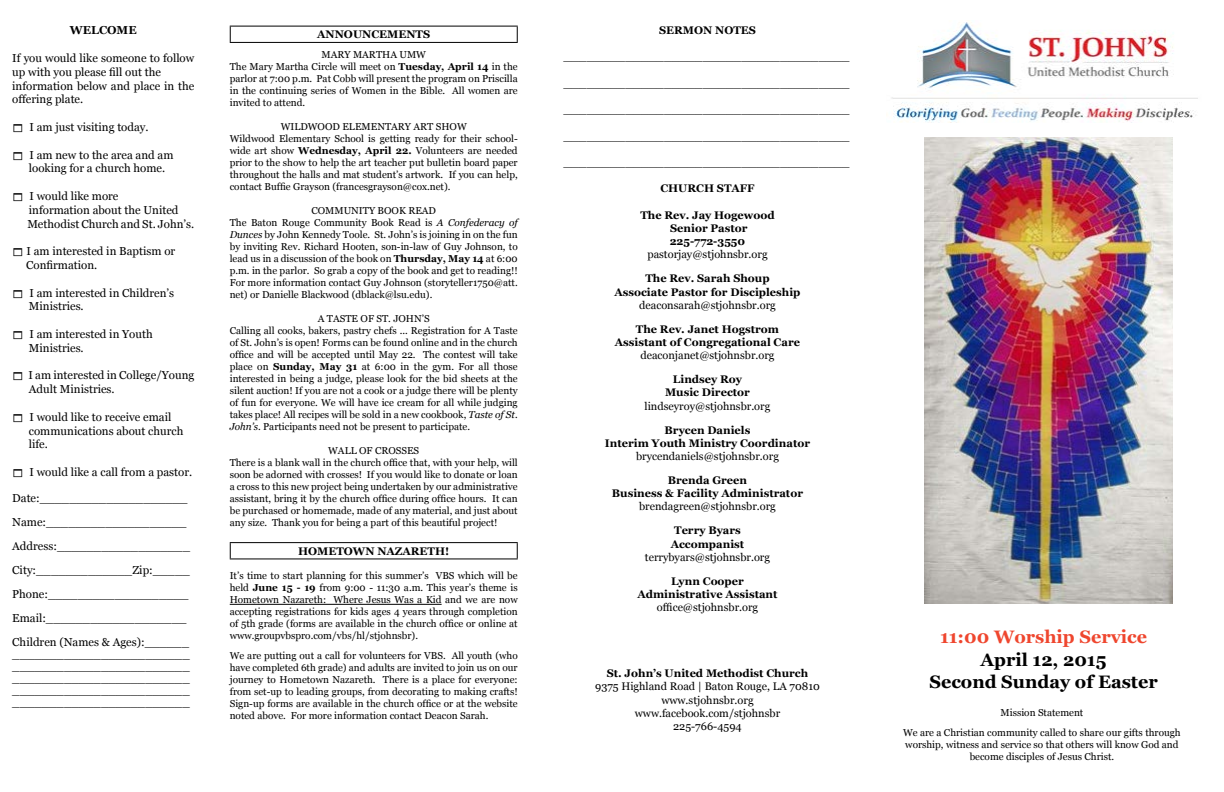
<style>
.page{position:relative;width:1224px;height:792px;background:#fff}
.page>*{position:absolute;margin:0;border:0;box-sizing:border-box;transform-origin:0 0}
.t1{font:700 18px/22.8px "Georgia";color:#000;text-align:center}
.t2{font:700 18px "Georgia";color:#ef462e}
.t3{font:11.5px/13.8px "Georgia";color:#000}
.t4{font:700 11.5px "Georgia";color:#000}
.t5{font:700 11px/13.2px "Georgia";color:#000;text-align:center}
.t6{font:11px/13.2px "Georgia";color:#000;text-align:center}
.t7{font:10px/12px "Georgia";color:#000}
.s1{font-weight:700}
.s2{font-style:italic}
</style>
<div class="page">
<img style="left:891px;top:20px;width:307px;height:102px">
<hr style="left:230px;top:604px;width:212px;height:1px;background:#000">
<hr style="left:230px;top:26px;width:288px;height:1px;background:#000">
<svg style="left:230px;top:27px;width:1px;height:15px"></svg>
<svg style="left:517px;top:27px;width:1px;height:15px"></svg>
<hr style="left:230px;top:42px;width:288px;height:1px;background:#000">
<hr style="left:230px;top:542px;width:288px;height:1px;background:#000">
<svg style="left:230px;top:543px;width:1px;height:15px"></svg>
<svg style="left:517px;top:543px;width:1px;height:15px"></svg>
<hr style="left:230px;top:558px;width:288px;height:1px;background:#000">
<img style="left:924px;top:138px;width:249px;height:465px">
<p class="t4" style="left:70px;top:23px;width:68px">WELCOME</p>
<p class="t3" style="left:12px;top:51px;width:184px">If you would like someone to follow up with you please fill out the information below and place in the offering plate.</p>
<p class="t3" style="left:30px;top:120px;width:121px">I am just visiting today.</p>
<p class="t3" style="left:29px;top:148px;width:146px">I am new to the area and am looking for a church home.</p>
<p class="t3" style="left:27px;top:189px;width:168px">I would like more<br>information about the United<br>Methodist Church and St. John’s.</p>
<p class="t3" style="left:26px;top:244px;width:151px">I am interested in Baptism or<br>Confirmation.</p>
<p class="t3" style="left:29px;top:286px;width:147px">I am interested in Children’s<br>Ministries.</p>
<p class="t3" style="left:29px;top:327px;width:125px">I am interested in Youth<br>Ministries.</p>
<p class="t3" style="left:29px;top:369px;width:167px">I am interested in College/Young<br>Adult Ministries.</p>
<p class="t3" style="left:29px;top:410px;width:156px">I would like to receive email communications about church life.</p>
<p class="t3" style="left:30px;top:465px;width:164px">I would like a call from a pastor.</p>
<p class="t3" style="left:12px;top:486px;width:179px;line-height:24px">Date:____________________<br>Name:___________________<br>Address:__________________<br>City:_____________Zip:_____<br>Phone:___________________<br>Email:___________________<br>Children (Names &amp; Ages):______</p>
<p class="t3" style="left:12px;top:648px;width:179px;line-height:12px;text-align:justify">________________________ ________________________ ________________________ ________________________ ________________________</p>
<p class="t5" style="left:317px;top:28px;width:115px">ANNOUNCEMENTS</p>
<p class="t7" style="left:230px;top:49px;width:290px;text-indent:92px">MARY MARTHA UMW<br>The Mary Martha Circle will meet on <span class="s1">Tuesday, April 14</span> in the parlor at 7:00 p.m. Pat Cobb will present the program on Priscilla in the continuing series of Women in the Bible. All women are invited to attend.</p>
<p class="t7" style="left:230px;top:121px;width:290px;text-indent:51px">WILDWOOD ELEMENTARY ART SHOW<br>Wildwood Elementary School is getting ready for their school&shy;wide art show <span class="s1">Wednesday, April 22.</span> Volunteers are needed prior to the show to help the art teacher put bulletin board paper throughout the halls and mat student’s artwork. If you can help, contact Buffie Grayson (francesgrayson@cox.net).</p>
<p class="t7" style="left:230px;top:205px;width:290px;text-indent:82px">COMMUNITY BOOK READ<br>The Baton Rouge Community Book Read is <span class="s2">A Confederacy of Dunces</span> by John Kennedy Toole. St. John’s is joining in on the fun by inviting Rev. Richard Hooten, son-in-law of Guy Johnson, to lead us in a discussion of the book on <span class="s1">Thursday, May 14</span> at 6:00 p.m. in the parlor. So grab a copy of the book and get to reading!!<br>For more information contact Guy Johnson (storyteller1750@att. net) or Danielle Blackwood (dblack@lsu.edu).</p>
<p class="t7" style="left:230px;top:313px;width:289px;text-indent:88px">A TASTE OF ST. JOHN’S<br>Calling all cooks, bakers, pastry chefs ... Registration for A Taste of St. John’s is open! Forms can be found online and in the church office and will be accepted until May 22. The contest will take place on <span class="s1">Sunday, May 31</span> at 6:00 in the gym. For all those interested in being a judge, please look for the bid sheets at the silent auction! If you are not a cook or a judge there will be plenty of fun for everyone. We will have ice cream for all while judging takes place! All recipes will be sold in a new cookbook, <span class="s2">Taste of St.<br>John’s</span>. Participants need not be present to participate.</p>
<p class="t7" style="left:230px;top:445px;width:290px;text-indent:98px">WALL OF CROSSES<br>There is a blank wall in the church office that, with your help, will soon be adorned with crosses! If you would like to donate or loan a cross to this new project being undertaken by our administrative assistant, bring it by the church office during office hours. It can be purchased or homemade, made of any material, and just about any size. Thank you for being a part of this beautiful project!</p>
<p class="t5" style="left:298px;top:545px;width:153px">HOMETOWN NAZARETH!</p>
<p class="t7" style="left:230px;top:570px;width:290px;text-align:justify">It’s time to start planning for this summer’s VBS which will be held <span class="s1">June 15 - 19</span> from 9:00 - 11:30 a.m. This year’s theme is Hometown Nazareth: Where Jesus Was a Kid and we are now accepting registrations for kids ages 4 years through completion of 5th grade (forms are available in the church office or online at www.groupvbspro.com/vbs/hl/stjohnsbr).</p>
<p class="t7" style="left:230px;top:649px;width:290px;text-align:justify">We are putting out a call for volunteers for VBS. All youth (who have completed 6th grade) and adults are invited to join us on our journey to Hometown Nazareth. There is a place for everyone: from set-up to leading groups, from decorating to making crafts!<br>Sign-up forms are available in the church office or at the website noted above. For more information contact Deacon Sarah.</p>
<p class="t5" style="left:659px;top:24px;width:98px">SERMON NOTES</p>
<p class="t5" style="left:564px;top:50px;width:288px">_____________________________________</p>
<p class="t5" style="left:564px;top:76px;width:288px">_____________________________________</p>
<p class="t5" style="left:564px;top:103px;width:288px">_____________________________________</p>
<p class="t5" style="left:564px;top:129px;width:288px">_____________________________________</p>
<p class="t5" style="left:564px;top:156px;width:288px">_____________________________________</p>
<p class="t5" style="left:660px;top:182px;width:96px">CHURCH STAFF</p>
<p class="t5" style="left:640px;top:208px;width:136px">The Rev. Jay Hogewood<br>Senior Pastor<br>225-772-3550</p>
<p class="t6" style="left:647px;top:248px;width:122px">pastorjay@stjohnsbr.org</p>
<p class="t5" style="left:615px;top:272px;width:187px">The Rev. Sarah Shoup<br>Associate Pastor for Discipleship</p>
<p class="t6" style="left:639px;top:299px;width:138px">deaconsarah@stjohnsbr.org</p>
<p class="t5" style="left:615px;top:322px;width:187px">The Rev. Janet Hogstrom<br>Assistant of Congregational Care</p>
<p class="t6" style="left:640px;top:349px;width:136px">deaconjanet@stjohnsbr.org</p>
<p class="t5" style="left:665px;top:373px;width:86px">Lindsey Roy<br>Music Director</p>
<p class="t6" style="left:645px;top:399px;width:127px">lindseyroy@stjohnsbr.org</p>
<p class="t5" style="left:605px;top:423px;width:207px">Brycen Daniels<br>Interim Youth Ministry Coordinator</p>
<p class="t6" style="left:636px;top:450px;width:144px">brycendaniels@stjohnsbr.org</p>
<p class="t5" style="left:612px;top:474px;width:193px">Brenda Green<br>Business &amp; Facility Administrator</p>
<p class="t6" style="left:639px;top:500px;width:138px">brendagreen@stjohnsbr.org</p>
<p class="t5" style="left:671px;top:524px;width:75px">Terry Byars<br>Accompanist</p>
<p class="t6" style="left:645px;top:551px;width:127px">terrybyars@stjohnsbr.org</p>
<p class="t5" style="left:637px;top:574px;width:142px">Lynn Cooper<br>Administrative Assistant</p>
<p class="t6" style="left:657px;top:601px;width:103px">office@stjohnsbr.org</p>
<p class="t5" style="left:607px;top:667px;width:203px">St. John’s United Methodist Church</p>
<p class="t6" style="left:595px;top:680px;width:226px">9375 Highland Road | Baton Rouge, LA 70810 www.stjohnsbr.org www.facebook.com/stjohnsbr<br>225-766-4594</p>
<h1 class="t2" style="left:940px;top:625px;width:209px">11:00 Worship Service</h1>
<h1 class="t1" style="left:929px;top:648px;width:230px">April 12, 2015<br>Second Sunday of Easter</h1>
<p class="t7" style="left:903px;top:703px;width:279px;line-height:19.2px;text-align:center">Mission Statement<br>We are a Christian community called to share our gifts through</p>
<p class="t7" style="left:905px;top:738px;width:275px;text-align:center">worship, witness and service so that others will know God and become disciples of Jesus Christ.</p>
</div>
